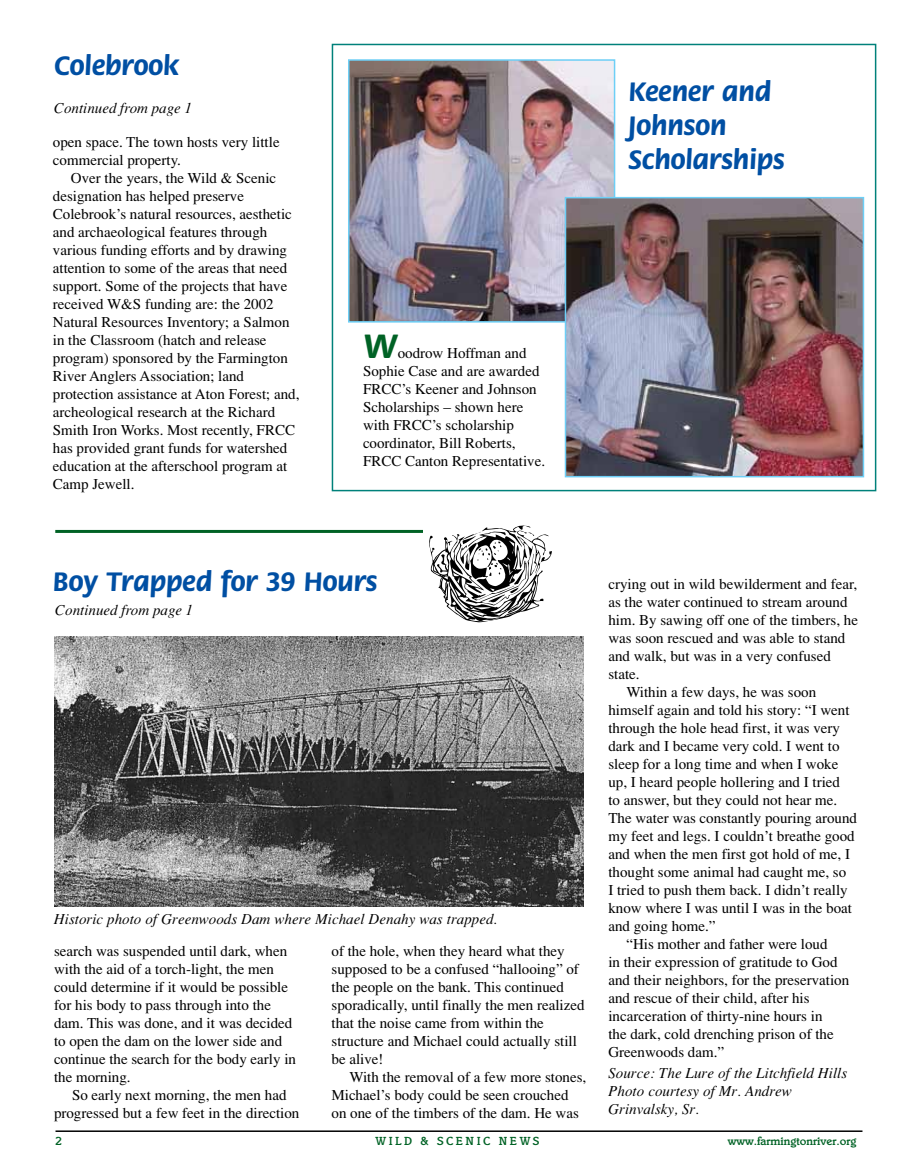
<style>
.page{position:relative;width:918px;height:1175px;background:#fff}
.page>*{position:absolute;margin:0;border:0;box-sizing:border-box;transform-origin:0 0}
.t1{font:700 36px "Flora";color:#006225}
.t2{font:700 28.5px/34.2px "Flora";color:#004fa3}
.t3{font:15px/18px "Times";color:#000}
.t4{font:italic 15px/18px "Times";color:#000}
.t5{font:500 12px "Italia";color:#006225}
.t6{font:500 12px "Italia";letter-spacing:.2em;color:#006225}
</style>
<div class="page">
<div style="left:332px;top:44px;width:544px;height:447px;border:2px solid #00817a"></div>
<hr style="left:56px;top:1130px;width:806px;height:1px;background:#000">
<hr style="left:55px;top:530px;width:368px;height:3px;background:#006225">
<img style="left:54px;top:636px;width:530px;height:271px">
<img style="left:351px;top:62px;width:261px;height:257px">
<div style="left:348px;top:59px;width:267px;height:263px;border:2px solid #6dcff6"></div>
<img style="left:568px;top:200px;width:293px;height:274px">
<div style="left:565px;top:197px;width:299px;height:280px;border:2px solid #6dcff6"></div>
<svg style="left:429px;top:525px;width:123px;height:97px"></svg>
<h2 class="t2" style="left:54px;top:50px;width:127px">Colebrook</h2>
<p class="t4" style="left:54px;top:98px;width:140px">Continued from page 1</p>
<p class="t3" style="left:53px;top:133px;width:228px">open space. The town hosts very little commercial property.</p>
<p class="t3" style="left:53px;top:169px;width:248px;text-indent:18px">Over the years, the Wild &amp; Scenic designation has helped preserve Colebrook’s natural resources, aesthetic and archaeological features through various funding efforts and by drawing attention to some of the areas that need support. Some of the projects that have received W&amp;S funding are: the 2002<br>Natural Resources Inventory; a Salmon in the Classroom (hatch and release program) sponsored by the Farmington River Anglers Association; land protection assistance at Aton Forest; and, archeological research at the Richard Smith Iron Works. Most recently, FRCC has provided grant funds for watershed education at the afterschool program at Camp Jewell.</p>
<h1 class="t1" style="left:363px;top:326px;width:36px">W</h1>
<p class="t3" style="left:363px;top:343px;width:184px;text-indent:35px">oodrow Hoffman and<br>Sophie Case and are awarded<br>FRCC’s Keener and Johnson<br>Scholarships – shown here with FRCC’s scholarship coordinator, Bill Roberts,<br>FRCC Canton Representative.</p>
<h2 class="t2" style="left:629px;top:75px;width:158px">Keener and<br>Johnson<br>Scholarships</h2>
<h2 class="t2" style="left:53px;top:564px;width:326px">Boy Trapped for 39 Hours</h2>
<p class="t4" style="left:55px;top:601px;width:140px">Continued from page 1</p>
<p class="t4" style="left:54px;top:909px;width:445px">Historic photo of Greenwoods Dam where Michael Denahy was trapped.</p>
<p class="t3" style="left:54px;top:941px;width:244px">search was suspended until dark, when with the aid of a torch-light, the men could determine if it would be possible for his body to pass through into the dam. This was done, and it was decided to open the dam on the lower side and continue the search for the body early in the morning.</p>
<p class="t3" style="left:54px;top:1085px;width:247px;text-align:center">So early next morning, the men had progressed but a few feet in the direction</p>
<p class="t3" style="left:332px;top:941px;width:255px">of the hole, when they heard what they supposed to be a confused “hallooing” of the people on the bank. This continued sporadically, until finally the men realized that the noise came from within the structure and Michael could actually still be alive!</p>
<p class="t3" style="left:332px;top:1067px;width:256px;text-indent:18px">With the removal of a few more stones,<br>Michael’s body could be seen crouched on one of the timbers of the dam. He was</p>
<p class="t3" style="left:608px;top:574px;width:250px">crying out in wild bewilderment and fear,</p>
<p class="t3" style="left:608px;top:592px;width:241px">as the water continued to stream around</p>
<p class="t3" style="left:608px;top:610px;width:251px">him. By sawing off one of the timbers, he</p>
<p class="t3" style="left:608px;top:628px;width:239px">was soon rescued and was able to stand</p>
<p class="t3" style="left:608px;top:646px;width:224px">and walk, but was in a very confused</p>
<p class="t3" style="left:608px;top:664px;width:33px">state.</p>
<p class="t3" style="left:626px;top:682px;width:191px">Within a few days, he was soon</p>
<p class="t3" style="left:608px;top:700px;width:243px">himself again and told his story: “I went</p>
<p class="t3" style="left:608px;top:718px;width:233px">through the hole head first, it was very</p>
<p class="t3" style="left:608px;top:736px;width:233px">dark and I became very cold. I went to</p>
<p class="t3" style="left:608px;top:754px;width:231px">sleep for a long time and when I woke</p>
<p class="t3" style="left:608px;top:772px;width:233px">up, I heard people hollering and I tried</p>
<p class="t3" style="left:608px;top:790px;width:230px">to answer, but they could not hear me.</p>
<p class="t3" style="left:608px;top:808px;width:250px">The water was constantly pouring around</p>
<p class="t3" style="left:608px;top:826px;width:248px">my feet and legs. I couldn’t breathe good</p>
<p class="t3" style="left:608px;top:844px;width:243px">and when the men first got hold of me, I</p>
<p class="t3" style="left:608px;top:862px;width:239px">thought some animal had caught me, so</p>
<p class="t3" style="left:608px;top:880px;width:241px">I tried to push them back. I didn’t really</p>
<p class="t3" style="left:608px;top:898px;width:245px">know where I was until I was in the boat</p>
<p class="t3" style="left:608px;top:916px;width:109px">and going home.”</p>
<p class="t3" style="left:626px;top:934px;width:203px">“His mother and father were loud</p>
<p class="t3" style="left:608px;top:952px;width:231px">in their expression of gratitude to God</p>
<p class="t3" style="left:608px;top:970px;width:242px">and their neighbors, for the preservation</p>
<p class="t3" style="left:608px;top:988px;width:203px">and rescue of their child, after his</p>
<p class="t3" style="left:608px;top:1006px;width:216px">incarceration of thirty-nine hours in</p>
<p class="t3" style="left:608px;top:1024px;width:227px">the dark, cold drenching prison of the</p>
<p class="t3" style="left:608px;top:1042px;width:117px">Greenwoods dam.”</p>
<p class="t4" style="left:608px;top:1064px;width:240px">Source: The Lure of the Litchfield Hills<br>Photo courtesy of Mr. Andrew<br>Grinvalsky, Sr.</p>
<p class="t5" style="left:56px;top:1134px;width:8px">2</p>
<p class="t6" style="left:376px;top:1134px;width:165px">WILD &amp; SCENIC NEWS</p>
<p class="t5" style="left:728px;top:1134px;width:130px">www.farmingtonriver.org</p>
</div>
